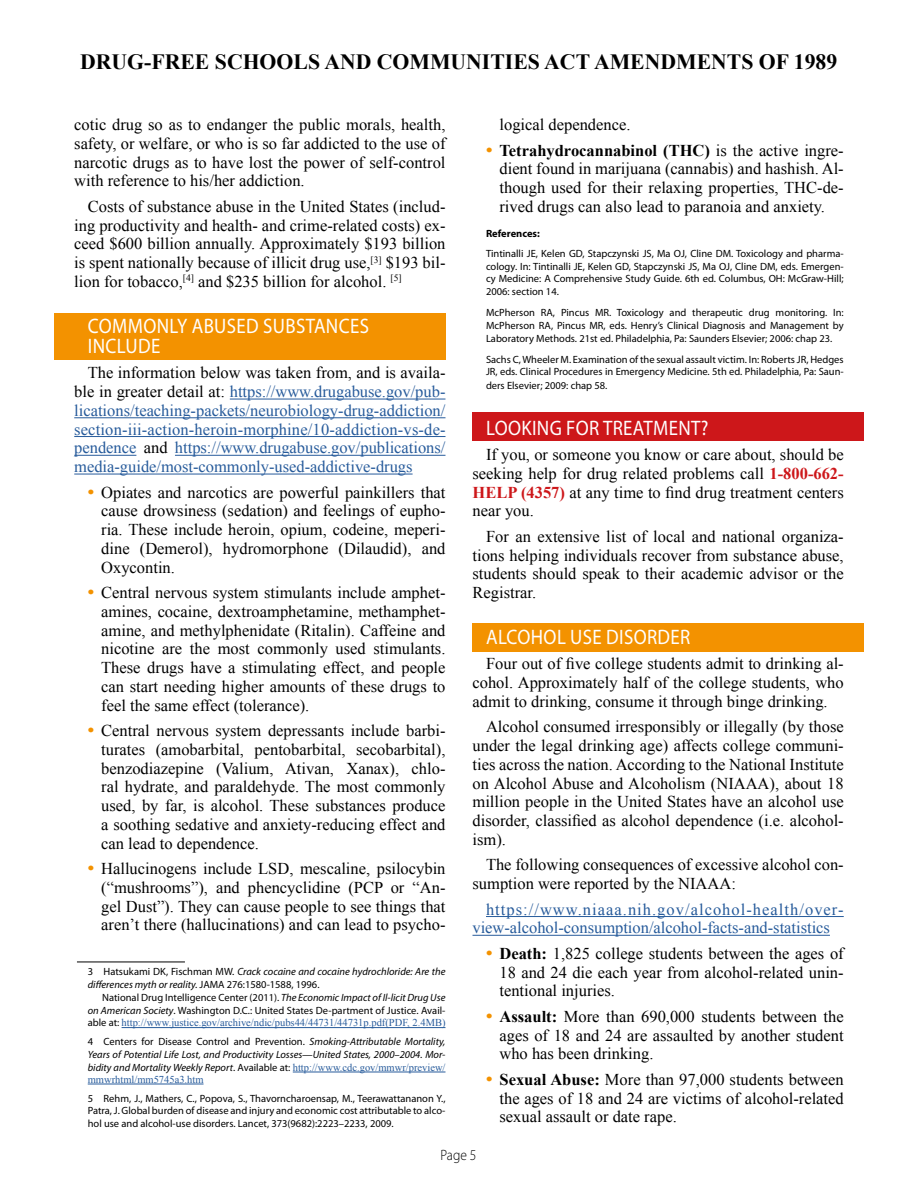
<style>
.page{position:relative;width:918px;height:1188px;background:#fff}
.page>*{position:absolute;margin:0;border:0;box-sizing:border-box;transform-origin:0 0}
.t1{font:700 21.75px "Times New Roman";color:#000}
.t2{font:21px/20.2px "Myriad Pro";letter-spacing:.02em;color:#fff;scale:.9 1}
.t3{font:16.5px/18.8px "Times New Roman";color:#000;text-align:justify}
.t4{font:16.5px/18.8px "Times New Roman";color:#275b9b;text-align:justify}
.t5{font:300 15px "Myriad Pro";color:#000;scale:.9 1}
.t6{font:10.5px/12.8px "Myriad Pro";color:#000;text-align:justify}
.t7{font:italic 10.5px/12.8px "Myriad Pro";color:#000}
.t8{font:10.5px/12px "Times New Roman";color:#275b9b}
.t9{font:700 10.5px "Myriad Pro";color:#000}
.s1{color:#000}
.s2{font-weight:700;font-size:18px;color:#f39200}
.s3{font-style:normal}
.s4{font-style:italic}
.s5{font-family:"Myriad Pro";color:#000}
.s6{font-family:"Myriad Pro";font-style:italic;color:#000}
.s7{font-weight:700}
.s8{font-weight:700;color:#cd171a}
</style>
<div class="page">
<div style="left:472px;top:413px;width:392px;height:28px;background:#cd171a"></div>
<div style="left:472px;top:623px;width:392px;height:28px;background:#f39200"></div>
<div style="left:54px;top:313px;width:392px;height:47px;background:#f39200"></div>
<hr style="left:230px;top:399px;width:215px;height:1px;background:#275b9b">
<hr style="left:74px;top:417px;width:372px;height:1px;background:#275b9b">
<hr style="left:74px;top:436px;width:372px;height:1px;background:#275b9b">
<hr style="left:74px;top:455px;width:62px;height:1px;background:#275b9b">
<hr style="left:175px;top:455px;width:271px;height:1px;background:#275b9b">
<hr style="left:74px;top:474px;width:339px;height:1px;background:#275b9b">
<hr style="left:77px;top:962px;width:108px;height:1px;background:#000">
<hr style="left:122px;top:1027px;width:323px;height:1px;background:#275b9b">
<hr style="left:293px;top:1072px;width:152px;height:1px;background:#275b9b">
<hr style="left:88px;top:1084px;width:116px;height:1px;background:#275b9b">
<hr style="left:486px;top:916px;width:358px;height:1px;background:#275b9b">
<hr style="left:472px;top:935px;width:358px;height:1px;background:#275b9b">
<h1 class="t1" style="left:80px;top:46px;width:759px">DRUG-FREE SCHOOLS AND COMMUNITIES ACT AMENDMENTS OF 1989</h1>
<p class="t3" style="left:74px;top:115px;width:373px">cotic drug so as to endanger the public morals, health, safety, or welfare, or who is so far addicted to the use of narcotic drugs as to have lost the power of self-control with reference to his/her addiction.</p>
<p class="t3" style="left:74px;top:197px;width:373px;text-indent:13px">Costs of substance abuse in the United States (includ&shy;ing productivity and health- and crime-related costs) ex&shy;ceed $600 billion annually. Approximately $193 billion is spent nationally because of illicit drug use,<sup>[3]</sup> $193 bil&shy;lion for tobacco,<sup>[4]</sup> and $235 billion for alcohol. <sup>[5]</sup></p>
<p class="t2" style="left:88px;top:315px;width:314px">COMMONLY ABUSED SUBSTANCES<br>INCLUDE</p>
<p class="t4" style="left:74px;top:363px;width:373px;text-indent:13px"><span class="s1">The information below was taken from, and is availa&shy;ble in greater detail at:</span> https://www.drugabuse.gov/pub&shy;lications/teaching-packets/neurobiology-drug-addiction/ section-iii-action-heroin-morphine/10-addiction-vs-de&shy;pendence <span class="s1">and</span> https://www.drugabuse.gov/publications/ media-guide/most-commonly-used-addictive-drugs</p>
<p class="t3" style="left:101px;top:483px;width:346px;text-indent:-14px"><span class="s2">•</span> Opiates and narcotics are powerful painkillers that cause drowsiness (sedation) and feelings of eupho&shy;ria. These include heroin, opium, codeine, meperi&shy;dine (Demerol), hydromorphone (Dilaudid), and Oxycontin.</p>
<p class="t3" style="left:101px;top:583px;width:346px;text-indent:-14px"><span class="s2">•</span> Central nervous system stimulants include amphet&shy;amines, cocaine, dextroamphetamine, methamphet&shy;amine, and methylphenidate (Ritalin). Caffeine and nicotine are the most commonly used stimulants.<br>These drugs have a stimulating effect, and people can start needing higher amounts of these drugs to feel the same effect (tolerance).</p>
<p class="t3" style="left:101px;top:721px;width:346px;text-indent:-14px"><span class="s2">•</span> Central nervous system depressants include barbi&shy;turates (amobarbital, pentobarbital, secobarbital), benzodiazepine (Valium, Ativan, Xanax), chlo&shy;ral hydrate, and paraldehyde. The most commonly used, by far, is alcohol. These substances produce a soothing sedative and anxiety-reducing effect and can lead to dependence.</p>
<p class="t3" style="left:101px;top:859px;width:346px;text-indent:-14px"><span class="s2">•</span> Hallucinogens include LSD, mescaline, psilocybin (“mushrooms”), and phencyclidine (PCP or “An&shy;gel Dust”). They can cause people to see things that aren’t there (hallucinations) and can lead to psycho-</p>
<p class="t7" style="left:88px;top:965px;width:359px"><span class="s3">3 Hatsukami DK, Fischman MW.</span> Crack cocaine and cocaine hydrochloride: Are the differences myth or reality. <span class="s3">JAMA 276:1580-1588, 1996.</span></p>
<p class="t6" style="left:88px;top:991px;width:359px;text-align:right">National Drug Intelligence Center (2011). <span class="s4">The Economic Impact of Il-licit Drug Use<br>on American Society</span>. Washington D.C.: United States De-partment of Justice. Avail-</p>
<p class="t8" style="left:88px;top:1017px;width:359px"><span class="s5">able at:</span> http://www.justice.gov/archive/ndic/pubs44/44731/44731p.pdf(PDF, 2.4MB)</p>
<p class="t7" style="left:88px;top:1035px;width:359px"><span class="s3">4 Centers for Disease Control and Prevention.</span> Smoking-Attributable Mortality,<br>Years of Potential Life Lost, and Productivity Losses—United States, 2000–2004. Mor-</p>
<p class="t8" style="left:88px;top:1061px;width:359px"><span class="s6">bidity and Mortality Weekly Report</span><span class="s5">. Available at:</span> http://www.cdc.gov/mmwr/preview/ mmwrhtml/mm5745a3.htm</p>
<p class="t6" style="left:88px;top:1092px;width:359px">5 Rehm, J., Mathers, C., Popova, S., Thavorncharoensap, M., Teerawattananon Y., Patra, J. Global burden of disease and injury and economic cost attributable to alco&shy;hol use and alcohol-use disorders. Lancet, 373(9682):2223–2233, 2009.</p>
<p class="t3" style="left:500px;top:115px;width:133px">logical dependence.</p>
<p class="t3" style="left:500px;top:141px;width:346px;text-indent:-14px"><span class="s2">•</span> <span class="s7">Tetrahydrocannabinol (THC)</span> is the active ingre&shy;dient found in marijuana (cannabis) and hashish. Al&shy;though used for their relaxing properties, THC-de&shy;rived drugs can also lead to paranoia and anxiety.</p>
<p class="t9" style="left:486px;top:227px;width:55px">References:</p>
<p class="t6" style="left:486px;top:247px;width:359px">Tintinalli JE, Kelen GD, Stapczynski JS, Ma OJ, Cline DM. Toxicology and pharma&shy;cology. In: Tintinalli JE, Kelen GD, Stapczynski JS, Ma OJ, Cline DM, eds. Emergen&shy;cy Medicine: A Comprehensive Study Guide. 6th ed. Columbus, OH: McGraw-Hill; 2006: section 14.</p>
<p class="t6" style="left:486px;top:306px;width:359px">McPherson RA, Pincus MR. Toxicology and therapeutic drug monitoring. In:<br>McPherson RA, Pincus MR, eds. Henry’s Clinical Diagnosis and Management by Laboratory Methods. 21st ed. Philadelphia, Pa: Saunders Elsevier; 2006: chap 23.</p>
<p class="t6" style="left:486px;top:352px;width:359px;line-height:13.2px">Sachs C, Wheeler M. Examination of the sexual assault victim. In: Roberts JR, Hedges JR, eds. Clinical Procedures in Emergency Medicine. 5th ed. Philadelphia, Pa: Saun&shy;ders Elsevier; 2009: chap 58.</p>
<p class="t2" style="left:486px;top:417px;width:248px">LOOKING FOR TREATMENT?</p>
<p class="t3" style="left:473px;top:445px;width:373px;text-indent:13px">If you, or someone you know or care about, should be seeking help for drug related problems call <span class="s8">1-800-662- HELP (4357)</span> at any time to find drug treatment centers near you.</p>
<p class="t3" style="left:473px;top:527px;width:373px;text-indent:13px">For an extensive list of local and national organiza&shy;tions helping individuals recover from substance abuse, students should speak to their academic advisor or the Registrar.</p>
<p class="t2" style="left:486px;top:626px;width:228px">ALCOHOL USE DISORDER</p>
<p class="t3" style="left:473px;top:654px;width:373px;text-indent:13px">Four out of five college students admit to drinking al&shy;cohol. Approximately half of the college students, who admit to drinking, consume it through binge drinking.</p>
<p class="t3" style="left:473px;top:717px;width:373px;text-indent:13px">Alcohol consumed irresponsibly or illegally (by those under the legal drinking age) affects college communi&shy;ties across the nation. According to the National Institute on Alcohol Abuse and Alcoholism (NIAAA), about 18 million people in the United States have an alcohol use disorder, classified as alcohol dependence (i.e. alcohol&shy;ism).</p>
<p class="t3" style="left:473px;top:855px;width:373px;text-indent:13px">The following consequences of excessive alcohol con&shy;sumption were reported by the NIAAA:</p>
<p class="t4" style="left:473px;top:900px;width:373px;text-indent:13px">https://www.niaaa.nih.gov/alcohol-health/over&shy;view-alcohol-consumption/alcohol-facts-and-statistics</p>
<p class="t3" style="left:500px;top:944px;width:346px;text-indent:-14px"><span class="s2">•</span> <span class="s7">Death:</span> 1,825 college students between the ages of 18 and 24 die each year from alcohol-related unin&shy;tentional injuries.</p>
<p class="t3" style="left:500px;top:1007px;width:346px;text-indent:-14px"><span class="s2">•</span> <span class="s7">Assault:</span> More than 690,000 students between the ages of 18 and 24 are assaulted by another student who has been drinking.</p>
<p class="t3" style="left:500px;top:1070px;width:346px;text-indent:-14px"><span class="s2">•</span> <span class="s7">Sexual Abuse:</span> More than 97,000 students between the ages of 18 and 24 are victims of alcohol-related sexual assault or date rape.</p>
<p class="t5" style="left:441px;top:1147px;width:41px">Page 5</p>
</div>
